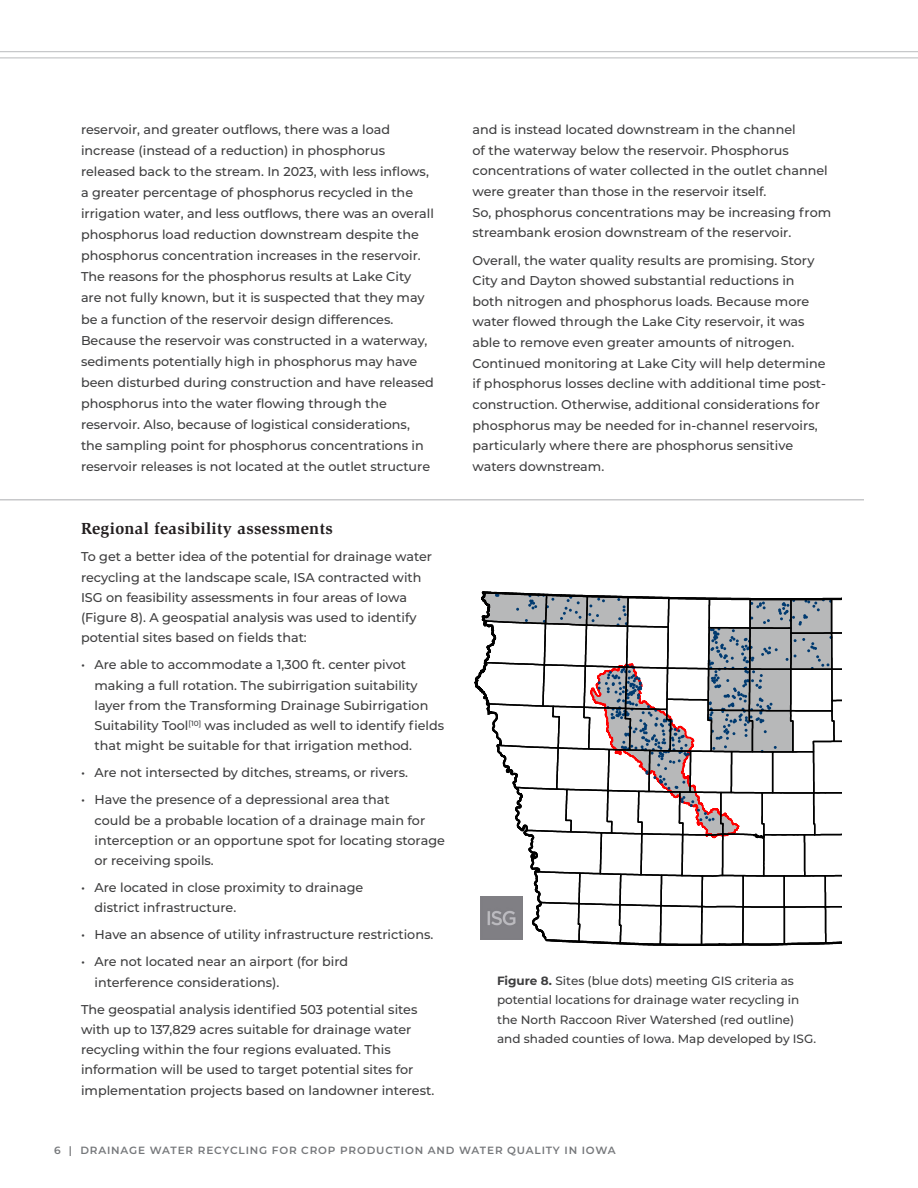
<style>
.page{position:relative;width:918px;height:1188px;background:#fff}
.page>*{position:absolute;margin:0;border:0;box-sizing:border-box;transform-origin:0 0}
.t1{font:700 16.5px "Slimbach Std";letter-spacing:.02em;color:#231f20}
.Body_Copy{font:500 12.75px/20.2px "Montserrat";color:#3e3e3f}
.Figure_Caption{font:500 12px/19.5px "Montserrat";color:#3e3e3f}
.t2{font:600 10.5px "Montserrat";letter-spacing:.08em;color:#76787b}
.s1{font-weight:700}
</style>
<div class="page">
<hr style="left:0;top:51px;width:918px;height:1px;background:#c7c8ca">
<hr style="left:0;top:57px;width:918px;height:2px;background:#c7c8ca">
<hr style="left:0;top:499px;width:864px;height:2px;background:#c7c8ca">
<svg style="left:474px;top:591px;width:368px;height:355px"></svg>
<p class="Body_Copy" style="left:81px;top:118px;width:354px;line-height:21px">reservoir, and greater outflows, there was a load increase (instead of a reduction) in phosphorus released back to the stream. In 2023, with less inflows, a greater percentage of phosphorus recycled in the irrigation water, and less outflows, there was an overall phosphorus load reduction downstream despite the phosphorus concentration increases in the reservoir.<br>The reasons for the phosphorus results at Lake City are not fully known, but it is suspected that they may be a function of the reservoir design differences.<br>Because the reservoir was constructed in a waterway, sediments potentially high in phosphorus may have been disturbed during construction and have released phosphorus into the water flowing through the reservoir. Also, because of logistical considerations, the sampling point for phosphorus concentrations in reservoir releases is not located at the outlet structure</p>
<p class="Body_Copy" style="left:472px;top:119px;width:360px;line-height:20.7px">and is instead located downstream in the channel<br>of the waterway below the reservoir. Phosphorus concentrations of water collected in the outlet channel were greater than those in the reservoir itself.<br>So, phosphorus concentrations may be increasing from streambank erosion downstream of the reservoir.</p>
<p class="Body_Copy" style="left:472px;top:249px;width:355px;line-height:20.7px">Overall, the water quality results are promising. Story City and Dayton showed substantial reductions in both nitrogen and phosphorus loads. Because more water flowed through the Lake City reservoir, it was able to remove even greater amounts of nitrogen.<br>Continued monitoring at Lake City will help determine if phosphorus losses decline with additional time post&shy;construction. Otherwise, additional considerations for phosphorus may be needed for in-channel reservoirs, particularly where there are phosphorus sensitive waters downstream.</p>
<p class="t1" style="left:81px;top:519px;width:253px">Regional feasibility assessments</p>
<p class="Body_Copy" style="left:81px;top:546px;width:353px">To get a better idea of the potential for drainage water recycling at the landscape scale, ISA contracted with ISG on feasibility assessments in four areas of Iowa (Figure 8). A geospatial analysis was used to identify potential sites based on fields that:</p>
<p class="Body_Copy" style="left:94px;top:654px;width:351px;text-indent:-14px">• Are able to accommodate a 1,300 ft. center pivot making a full rotation. The subirrigation suitability layer from the Transforming Drainage Subirrigation Suitability Tool<sup>[10]</sup> was included as well to identify fields that might be suitable for that irrigation method.</p>
<p class="Body_Copy" style="left:81px;top:762px;width:329px">• Are not intersected by ditches, streams, or rivers.</p>
<p class="Body_Copy" style="left:94px;top:789px;width:352px;text-indent:-14px">• Have the presence of a depressional area that<br>could be a probable location of a drainage main for interception or an opportune spot for locating storage or receiving spoils.</p>
<p class="Body_Copy" style="left:94px;top:877px;width:270px;text-indent:-14px">• Are located in close proximity to drainage district infrastructure.</p>
<p class="Body_Copy" style="left:81px;top:924px;width:354px">• Have an absence of utility infrastructure restrictions.</p>
<p class="Body_Copy" style="left:94px;top:951px;width:255px;text-indent:-14px">• Are not located near an airport (for bird interference considerations).</p>
<p class="Body_Copy" style="left:81px;top:998px;width:355px">The geospatial analysis identified 503 potential sites with up to 137,829 acres suitable for drainage water recycling within the four regions evaluated. This information will be used to target potential sites for implementation projects based on landowner interest.</p>
<p class="Figure_Caption" style="left:497px;top:970px;width:321px"><span class="s1">Figure 8.</span> Sites (blue dots) meeting GIS criteria as potential locations for drainage water recycling in the North Raccoon River Watershed (red outline) and shaded counties of Iowa. Map developed by ISG.</p>
<p class="t2" style="left:54px;top:1143px;width:563px">6 | DRAINAGE WATER RECYCLING FOR CROP PRODUCTION AND WATER QUALITY IN IOWA</p>
</div>
